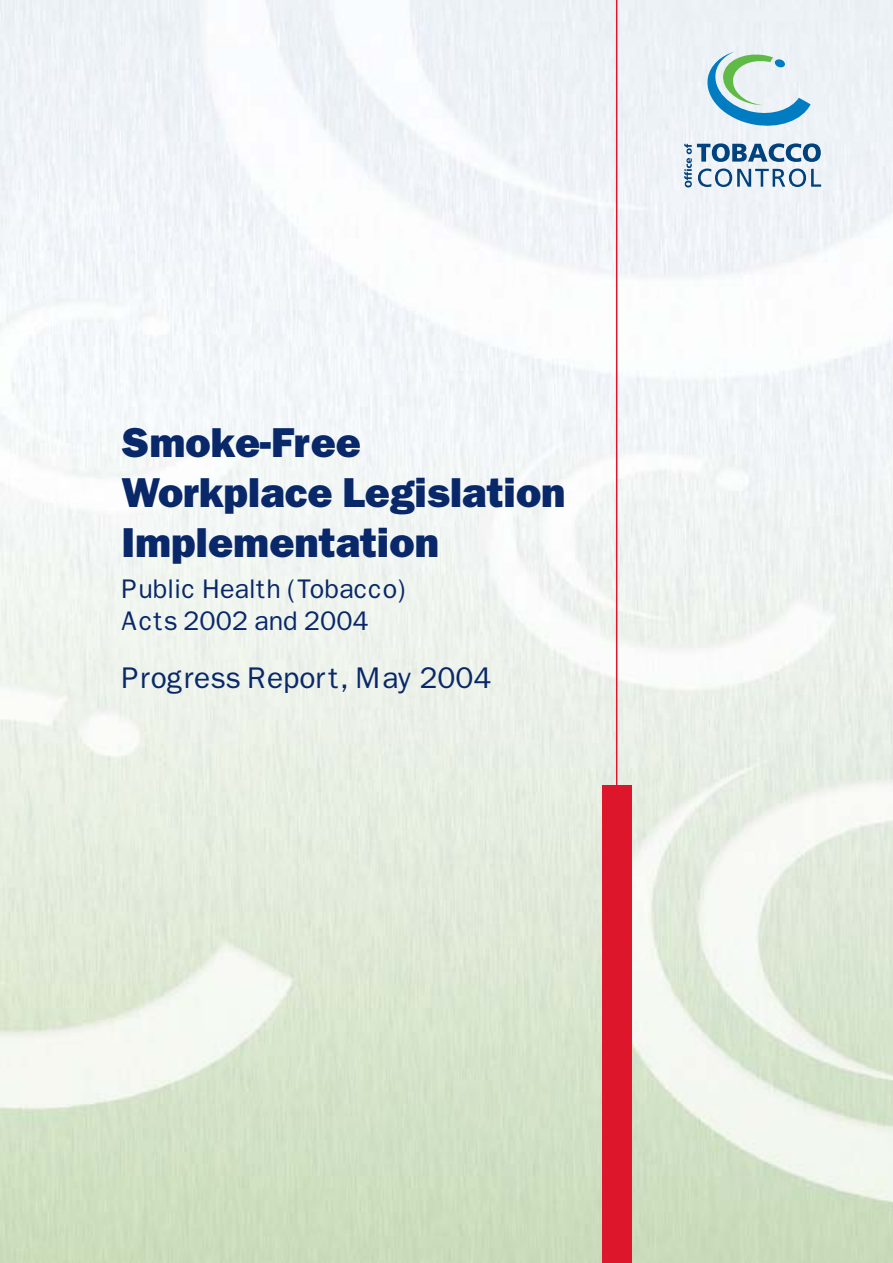
<style>
.page{position:relative;width:893px;height:1263px;background:#fff}
.page>*{position:absolute;margin:0;border:0;box-sizing:border-box;transform-origin:0 0}
.t1{font:800 42px/50.4px "Franklin Gothic";color:#092869}
.t2{font:30px "Franklin Gothic";color:#092869}
.t3{font:27px/32.4px "Franklin Gothic";color:#092869}
</style>
<div class="page">
<div style="left:602px;top:785px;width:30px;height:478px;background:#de162c"></div>
<svg style="left:684px;top:143px;width:137px;height:44px"></svg>
<svg style="left:704px;top:51px;width:107px;height:78px;background:#b3d6de"></svg>
<hr style="left:616px;top:0;width:1px;height:790px;background:#de162c">
<p class="t1" style="left:122px;top:417px;width:445px">Smoke-Free<br>Workplace Legislation<br>Implementation</p>
<p class="t3" style="left:122px;top:572px;width:288px">Public Health (Tobacco)<br>Acts 2002 and 2004</p>
<p class="t2" style="left:121px;top:660px;width:371px">Progress Report, May 2004</p>
</div>
